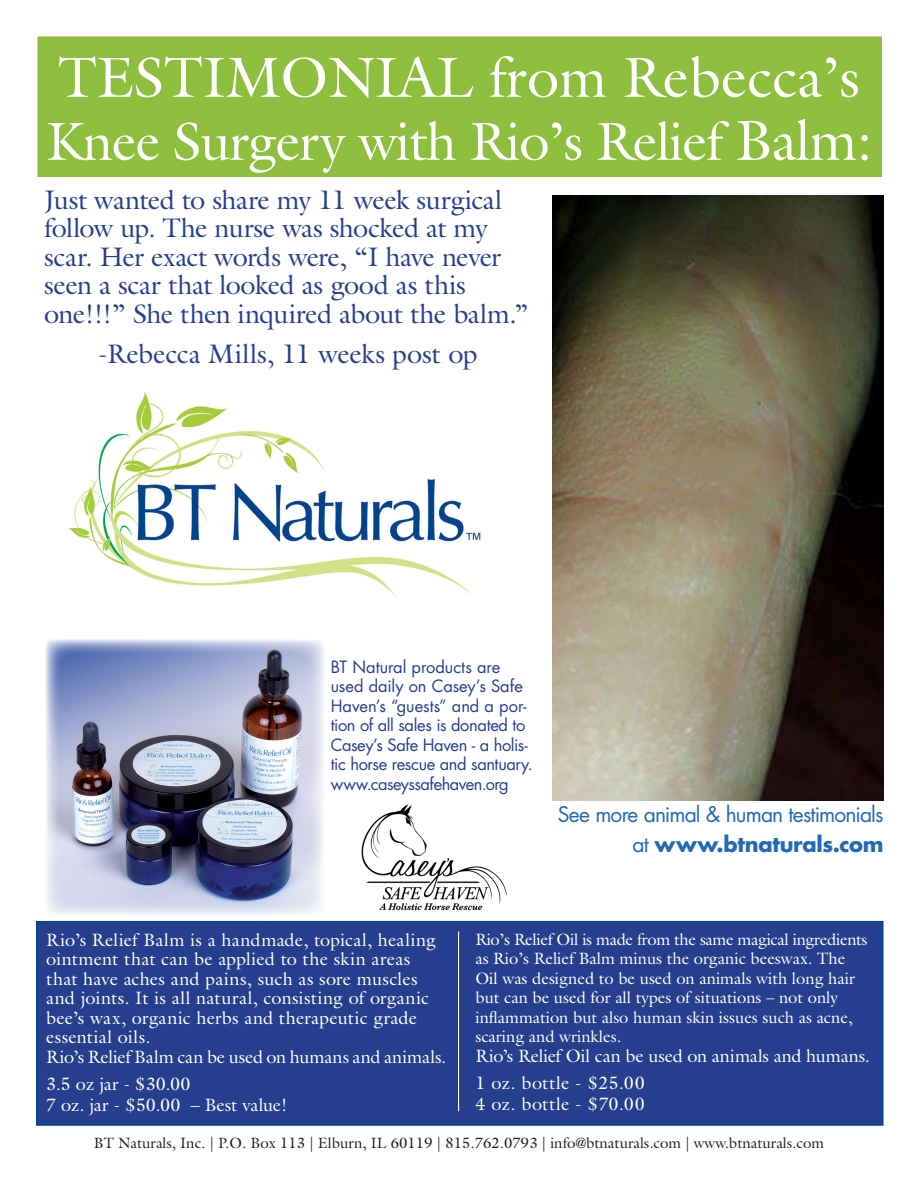
<style>
.page{position:relative;width:918px;height:1188px;background:#fff}
.page>*{position:absolute;margin:0;border:0;box-sizing:border-box;transform-origin:0 0}
.No_Spacing{font:57px "Galliard";color:#fff}
.No_Spacing-2{font:54px "Galliard";letter-spacing:-.02em;color:#fff}
.Galliard_18{font:27px/28.5px "Galliard";letter-spacing:-.02em;color:#253f8e}
.Futura_11{font:21px/30px "Futura";letter-spacing:-.04em;color:#226ab3;text-align:right}
.Galliard_14{font:18px/19.5px "Galliard";letter-spacing:.01em;color:#fff}
.Galliard_14-2{font:18px "Galliard";letter-spacing:-.01em;color:#fff}
.Galliard_14-3{font:16.5px/19.5px "Galliard";color:#fff}
.Futura_11-2{font:16.5px/19.5px "Futura";letter-spacing:-.02em;color:#253f8e}
.No_Spacing-3{font:15px "Galliard";color:#231f20}
.s1{font-size:57px}
.s2{font-weight:700}
</style>
<div class="page">
<div style="left:36px;top:921px;width:848px;height:205px;background:#253f8e;border:2px solid #01448c"></div>
<div style="left:36px;top:35px;width:848px;height:143px;background:#8dbe3e;border:2px solid #fff"></div>
<img style="left:362px;top:804px;width:144px;height:107px">
<hr style="left:458px;top:932px;width:1px;height:179px;background:#fff">
<img style="left:68px;top:392px;width:413px;height:208px">
<img style="left:552px;top:196px;width:332px;height:604px">
<img style="left:46px;top:640px;width:278px;height:275px">
<p class="No_Spacing" style="left:58px;top:42px;width:803px">TESTIMONIAL from Rebecca’s</p>
<p class="No_Spacing-2" style="left:46px;top:108px;width:828px">Knee Surgery with Rio’s Relief <span class="s1">Balm:</span></p>
<p class="Galliard_18" style="left:44px;top:185px;width:486px">Just wanted to share my 11 week surgical follow up. The nurse was shocked at my scar. Her exact words were, “I have never seen a scar that looked as good as this one!!!” She then inquired about the balm.”</p>
<p class="Galliard_18" style="left:98px;top:340px;width:381px">-Rebecca Mills, 11 weeks post op</p>
<p class="Futura_11-2" style="left:331px;top:657px;width:204px">BT Natural products are used daily on Casey’s Safe<br>Haven’s “guests” and a por&shy;tion of all sales is donated to<br>Casey’s Safe Haven - a holis&shy;tic horse rescue and santuary. www.caseyssafehaven.org</p>
<p class="Futura_11" style="left:558px;top:800px;width:327px">See more animal &amp; human testimonials at <span class="s2">www.btnaturals.com</span></p>
<p class="Galliard_14" style="left:46px;top:930px;width:391px">Rio’s Relief Balm is a handmade, topical, healing ointment that can be applied to the skin areas that have aches and pains, such as sore muscles and joints. It is all natural, consisting of organic bee’s wax, organic herbs and therapeutic grade essential oils.</p>
<p class="Galliard_14" style="left:46px;top:1047px;width:402px">Rio’s Relief Balm can be used on humans and animals.</p>
<p class="Galliard_14" style="left:46px;top:1074px;width:146px">3.5 oz jar - $30.00</p>
<p class="Galliard_14-2" style="left:46px;top:1094px;width:243px">7 oz. jar - $50.00 – Best value!</p>
<p class="Galliard_14-3" style="left:475px;top:929px;width:394px">Rio’s Relief Oil is made from the same magical ingredients as Rio’s Relief Balm minus the organic beeswax. The Oil was designed to be used on animals with long hair but can be used for all types of situations – not only inflammation but also human skin issues such as acne, scaring and wrinkles.</p>
<p class="Galliard_14" style="left:475px;top:1045px;width:396px">Rio’s Relief Oil can be used on animals and humans.</p>
<p class="Galliard_14" style="left:475px;top:1073px;width:171px">1 oz. bottle - $25.00</p>
<p class="Galliard_14" style="left:475px;top:1094px;width:171px">4 oz. bottle - $70.00</p>
<p class="No_Spacing-3" style="left:94px;top:1134px;width:732px">BT Naturals, Inc. | P.O. Box 113 | Elburn, IL 60119 | 815.762.0793 | info@btnaturals.com | www.btnaturals.com</p>
</div>
